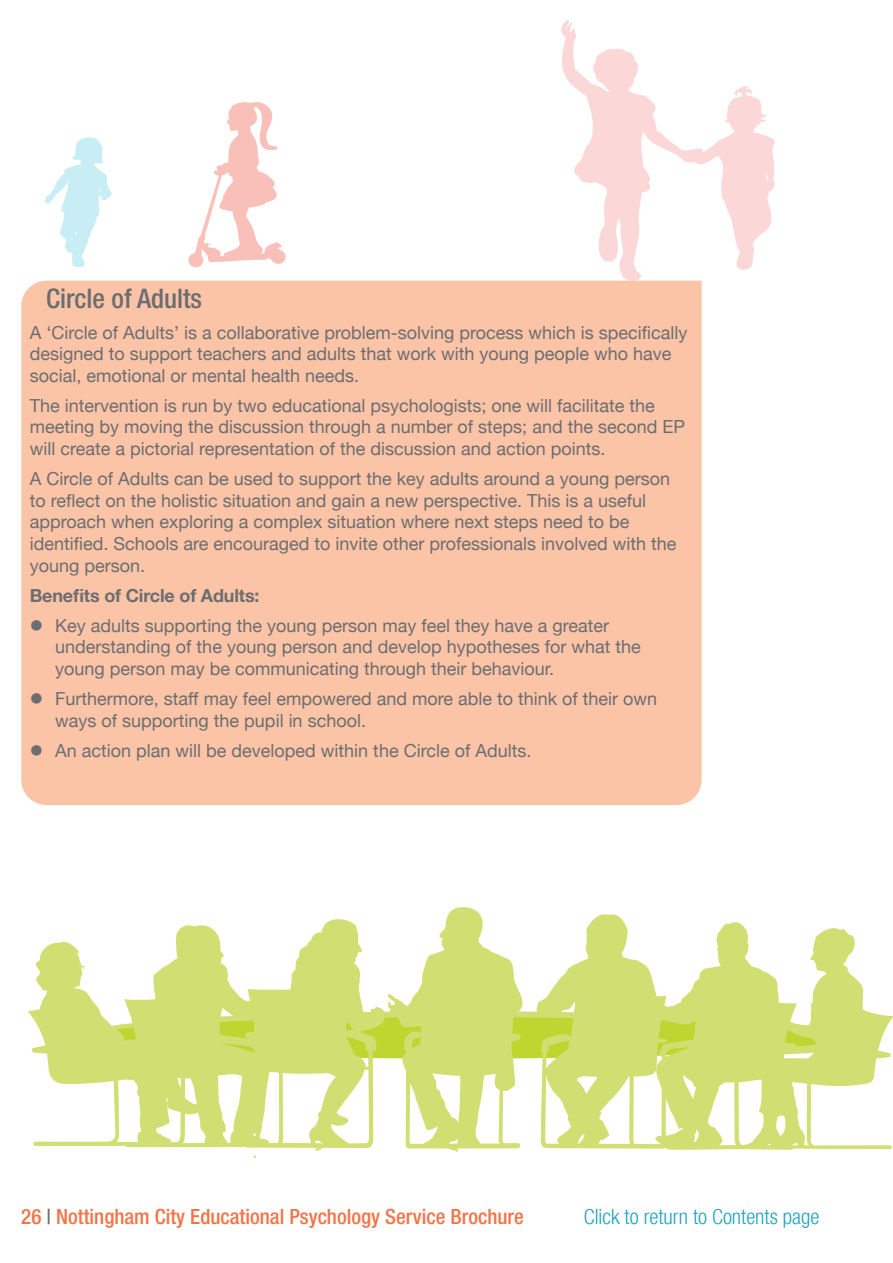
<style>
.page{position:relative;width:893px;height:1263px;background:#fff}
.page>*{position:absolute;margin:0;border:0;box-sizing:border-box;transform-origin:0 0}
.t1{font:500 condensed 27px "Helvetica Neue LT Com";color:#6c6d70}
.t2{font:500 condensed 21px "Helvetica Neue LT Com";color:#f37448}
.t3{font:300 condensed 21px "Helvetica Neue";color:#1aa1bf}
.t4{font:18px/21.6px "Helvetica Neue";color:#6c6d70}
.t5{font:700 18px "Helvetica Neue";letter-spacing:-.01em;color:#6c6d70}
.s1{color:#6c6d70}
</style>
<div class="page">
<div style="left:21px;top:281px;width:681px;height:524px;background:#fbc4a7"></div>
<svg style="left:28px;top:907px;width:865px;height:251px"></svg>
<svg style="left:560px;top:20px;width:215px;height:262px"></svg>
<svg style="left:188px;top:102px;width:98px;height:166px"></svg>
<svg style="left:45px;top:137px;width:66px;height:131px"></svg>
<h1 class="t1" style="left:46px;top:283px;width:157px">Circle of Adults</h1>
<p class="t4" style="left:30px;top:322px;width:659px">A ‘Circle of Adults’ is a collaborative problem-solving process which is specifically designed to support teachers and adults that work with young people who have social, emotional or mental health needs.</p>
<p class="t4" style="left:30px;top:396px;width:657px">The intervention is run by two educational psychologists; one will facilitate the meeting by moving the discussion through a number of steps; and the second EP will create a pictorial representation of the discussion and action points.</p>
<p class="t4" style="left:30px;top:469px;width:648px">A Circle of Adults can be used to support the key adults around a young person to reflect on the holistic situation and gain a new perspective. This is a useful approach when exploring a complex situation where next steps need to be identified. Schools are encouraged to invite other professionals involved with the young person.</p>
<p class="t5" style="left:30px;top:581px;width:231px">Benefits of Circle of Adults:</p>
<p class="t4" style="left:55px;top:616px;width:587px;text-indent:-26px">● Key adults supporting the young person may feel they have a greater understanding of the young person and develop hypotheses for what the young person may be communicating through their behaviour.</p>
<p class="t4" style="left:55px;top:689px;width:603px;text-indent:-26px">● Furthermore, staff may feel empowered and more able to think of their own ways of supporting the pupil in school.</p>
<p class="t4" style="left:30px;top:741px;width:503px">● An action plan will be developed within the Circle of Adults.</p>
<p class="t2" style="left:21px;top:1204px;width:504px">26 <span class="s1">|</span> Nottingham City Educational Psychology Service Brochure</p>
<p class="t3" style="left:584px;top:1204px;width:237px">Click to return to Contents page</p>
</div>
